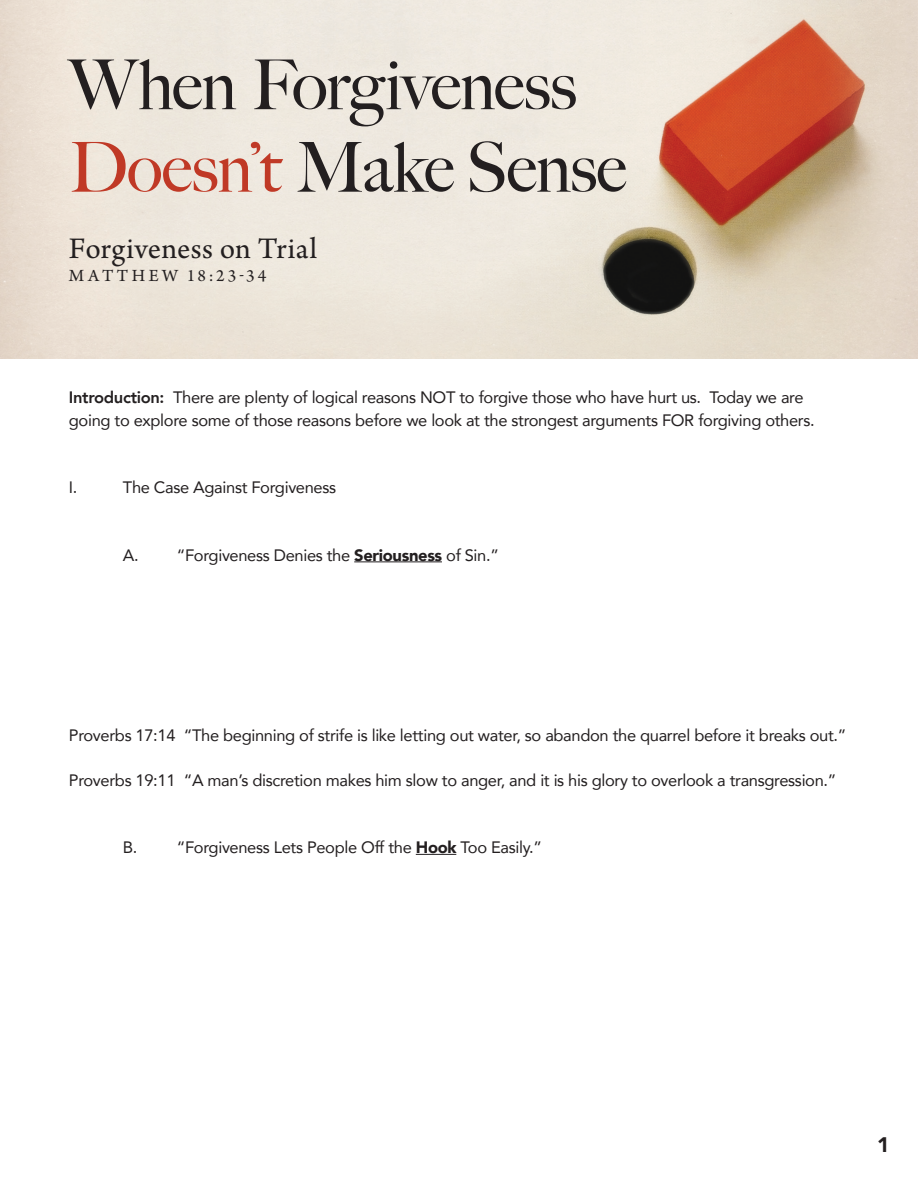
<style>
.page{position:relative;width:918px;height:1188px;background:#fff}
.page>*{position:absolute;margin:0;border:0;box-sizing:border-box;transform-origin:0 0}
.t1{font:500 69px "Big Caslon";letter-spacing:-.015em;color:#231f20}
.t2{font:31.5px "Arno Pro";letter-spacing:.015em;color:#231f20}
.t3{font:900 21px "Avenir";color:#231f20}
.t4{font:18px "Arno Pro";letter-spacing:.18em;color:#231f20}
.t5{font:16.5px/22.5px "Avenir";letter-spacing:-.02em;color:#231f20}
.s1{color:#c03926}
.s2{font-weight:800}
.s3{font-weight:900}
</style>
<div class="page">
<hr style="left:354px;top:561px;width:88px;height:1px;background:#231f20">
<hr style="left:416px;top:854px;width:40px;height:1px;background:#231f20">
<img style="left:0;top:0;width:918px;height:358px">
<p class="t1" style="left:69px;top:45px;width:509px">When Forgiveness</p>
<p class="t1" style="left:69px;top:127px;width:559px"><span class="s1">Doesn’t</span> Make Sense</p>
<p class="t2" style="left:69px;top:231px;width:250px">Forgiveness on Trial</p>
<p class="t4" style="left:69px;top:265px;width:199px">MATTHEW 18:23-34</p>
<p class="t5" style="left:69px;top:386px;width:747px"><span class="s2">Introduction:</span> There are plenty of logical reasons NOT to forgive those who have hurt us. Today we are going to explore some of those reasons before we look at the strongest arguments FOR forgiving others.</p>
<p class="t5" style="left:69px;top:476px;width:10px">I.</p>
<p class="t5" style="left:123px;top:476px;width:215px">The Case Against Forgiveness</p>
<p class="t5" style="left:123px;top:543px;width:378px">A. “Forgiveness Denies the <span class="s3">Seriousness</span> of Sin.”</p>
<p class="t5" style="left:69px;top:723px;width:779px">Proverbs 17:14 “The beginning of strife is like letting out water, so abandon the quarrel before it breaks out.”</p>
<p class="t5" style="left:69px;top:768px;width:769px">Proverbs 19:11 “A man’s discretion makes him slow to anger, and it is his glory to overlook a transgression.”</p>
<p class="t5" style="left:123px;top:836px;width:421px">B. “Forgiveness Lets People Off the <span class="s3">Hook</span> Too Easily.”</p>
<p class="t3" style="left:877px;top:1126px;width:14px">1</p>
</div>
